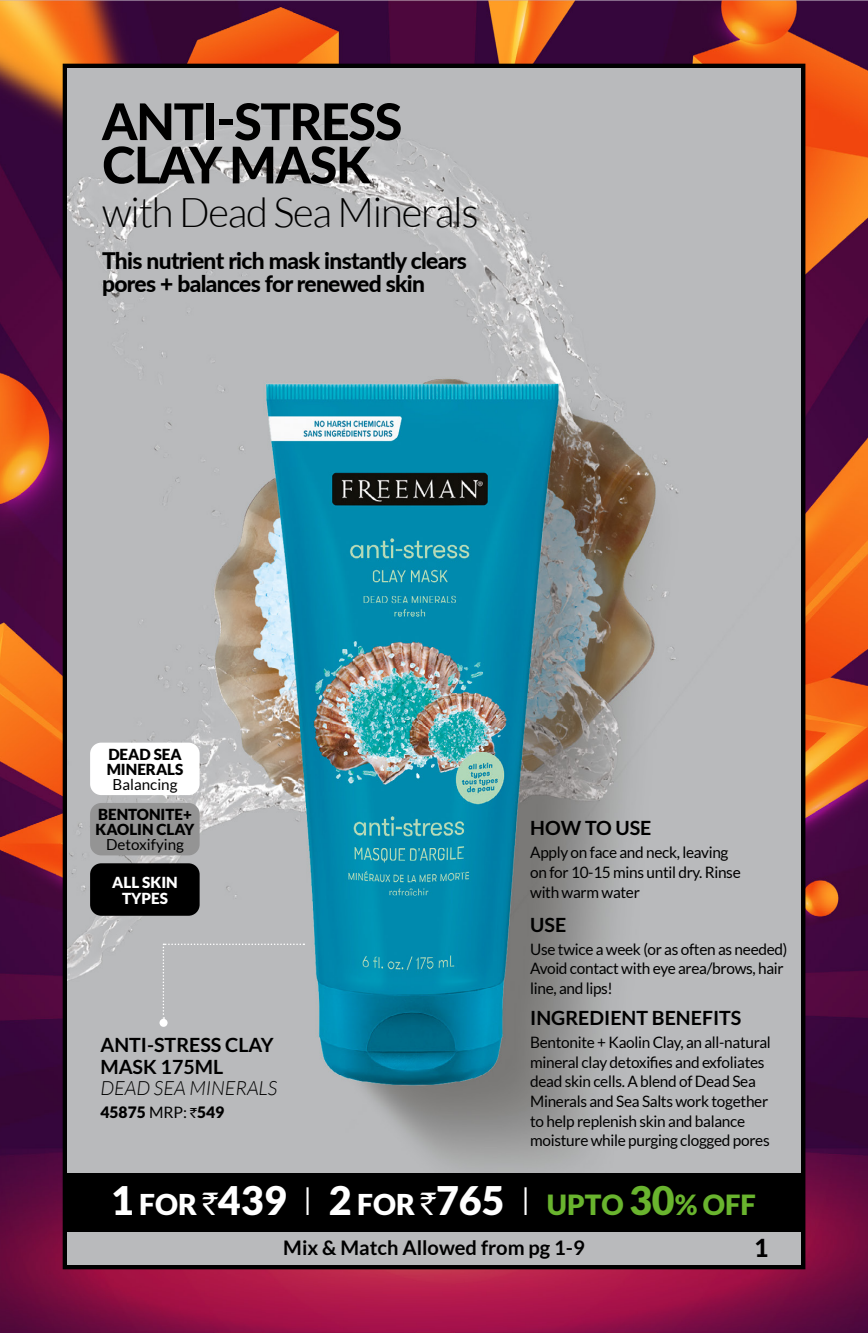
<style>
.page{position:relative;width:868px;height:1333px;background:#fff}
.page>*{position:absolute;margin:0;border:0;box-sizing:border-box;transform-origin:0 0}
.t1{font:800 50.62px/43.2px "Lato";letter-spacing:-.03em;color:#000}
.t2{font:300 40.95px "Lato";letter-spacing:-.03em;color:#000}
.t3{font:900 39.38px "Lato";color:#fff}
.t4{font:800 24.75px "Lato";color:#000}
.t5{font:800 22.72px/23.6px "Lato";letter-spacing:-.03em;color:#000}
.t6{font:700 20.03px "Lato";color:#000}
.t7{font:700 19.57px/21.6px "Lato";color:#000}
.t8{font:italic 300 19.57px "Lato";color:#000}
.t9{font:15.75px/19.6px "Lato";letter-spacing:-.02em;color:#000}
.t10{font:900 15.75px "Lato";color:#000}
.t11{font:900 15.3px/15.3px "Lato";color:#000}
.t12{font:15.3px "Lato";color:#000}
.t13{font:900 15.3px/15.3px "Lato";color:#fff;text-align:center}
.s1{font-weight:400}
.s2{font-family:"Rupee Foradian";font-weight:400;font-size:13.72px}
.s3{font-size:28.8px}
.s4{font-family:"Rupee Foradian";font-weight:400;font-size:30.6px}
.s5{font-weight:300}
.s6{font-size:27.9px;color:#69b42e}
.s7{color:#69b42e}
</style>
<div class="page">
<img style="left:0;top:0;width:867px;height:1333px">
<img style="left:67px;top:68px;width:733px;height:1197px">
<div style="left:163px;top:944px;width:141px;height:75px;background:#b9babc"></div>
<div style="left:159px;top:1019px;width:8px;height:8px;background:#fff;border-radius:50%"></div>
<div style="left:90px;top:803px;width:109px;height:52px;background:#949494;border-radius:11px"></div>
<div style="left:90px;top:743px;width:109px;height:52px;background:#fff;border-radius:11px"></div>
<div style="left:90px;top:863px;width:109px;height:53px;background:#000;border-radius:11px"></div>
<div style="left:66px;top:1173px;width:734px;height:58px;background:#000"></div>
<h1 class="t1" style="left:102px;top:99px;width:302px">ANTI-STRESS<br>CLAY MASK</h1>
<h2 class="t2" style="left:102px;top:186px;width:378px">with Dead Sea Minerals</h2>
<h3 class="t5" style="left:102px;top:248px;width:366px">This nutrient rich mask instantly clears pores + balances for renewed skin</h3>
<p class="t11" style="left:107px;top:746px;width:78px">DEAD SEA<br>MINERALS</p>
<p class="t12" style="left:113px;top:775px;width:66px">Balancing</p>
<p class="t11" style="left:96px;top:806px;width:100px">BENTONITE+<br>KAOLIN CLAY</p>
<p class="t12" style="left:106px;top:835px;width:79px">Detoxifying</p>
<p class="t13" style="left:112px;top:875px;width:67px">ALL SKIN<br>TYPES</p>
<p class="t7" style="left:100px;top:1034px;width:175px">ANTI-STRESS CLAY<br>MASK 175ML</p>
<p class="t8" style="left:100px;top:1076px;width:178px">DEAD SEA MINERALS</p>
<p class="t10" style="left:100px;top:1102px;width:125px">45875 <span class="s1">MRP:</span> <span class="s2">`</span>549</p>
<p class="t7" style="left:530px;top:817px;width:123px">HOW TO USE</p>
<p class="t9" style="left:530px;top:843px;width:212px">Apply on face and neck, leaving on for 10-15 mins until dry. Rinse with warm water</p>
<p class="t7" style="left:530px;top:913px;width:38px">USE</p>
<p class="t9" style="left:530px;top:939px;width:259px">Use twice a week (or as often as needed)<br>Avoid contact with eye area/brows, hair line, and lips!</p>
<p class="t9" style="left:530px;top:1032px;width:242px">Bentonite + Kaolin Clay, an all-natural mineral clay detoxifies and exfoliates dead skin cells. A blend of Dead Sea Minerals and Sea Salts work together to help replenish skin and balance moisture while purging clogged pores</p>
<p class="t7" style="left:530px;top:1006px;width:213px">INGREDIENT BENEFITS</p>
<h3 class="t3" style="left:111px;top:1176px;width:647px">1 <span class="s3">FOR</span> <span class="s4">`</span>439 <span class="s5">I</span> 2 <span class="s3">FOR</span> <span class="s4">`</span>765 <span class="s5">I</span> <span class="s6">UPTO</span> <span class="s7">30</span><span class="s6">% OFF</span></h3>
<p class="t6" style="left:283px;top:1235px;width:303px">Mix &amp; Match Allowed from pg 1-9</p>
<h3 class="t4" style="left:754px;top:1233px;width:16px">1</h3>
</div>
